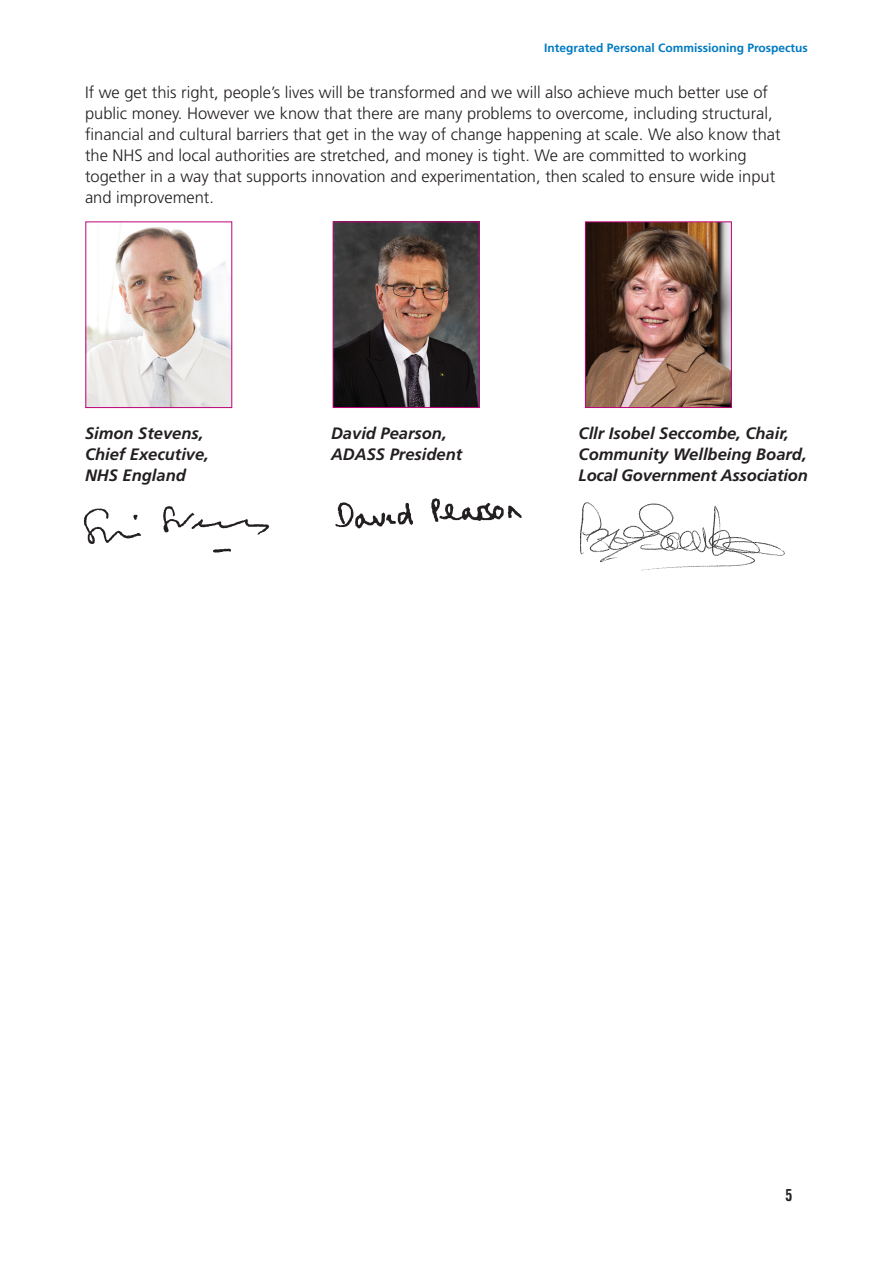
<style>
.page{position:relative;width:893px;height:1263px;background:#fff}
.page>*{position:absolute;margin:0;border:0;box-sizing:border-box;transform-origin:0 0}
.t1{font:300 16.5px/21px "Frutiger";color:#231f20}
.t2{font:italic 700 16.5px "Frutiger";color:#231f20}
.t3{font:700 16.5px "Sini";color:#231f20}
.t4{font:700 12px "Frutiger";color:#007ac2}
</style>
<div class="page">
<img style="left:335px;top:223px;width:142px;height:183px">
<div style="left:333px;top:221px;width:146px;height:187px;border:1px solid #bf027a"></div>
<img style="left:587px;top:223px;width:143px;height:183px">
<div style="left:585px;top:221px;width:147px;height:187px;border:1px solid #bf027a"></div>
<img style="left:87px;top:223px;width:143px;height:183px">
<img style="left:335px;top:498px;width:187px;height:31px">
<img style="left:580px;top:502px;width:205px;height:69px">
<img style="left:83px;top:506px;width:187px;height:47px">
<p class="t4" style="left:544px;top:41px;width:265px">Integrated Personal Commissioning Prospectus</p>
<p class="t1" style="left:85px;top:82px;width:697px">If we get this right, people’s lives will be transformed and we will also achieve much better use of public money. However we know that there are many problems to overcome, including structural, financial and cultural barriers that get in the way of change happening at scale. We also know that the NHS and local authorities are stretched, and money is tight. We are committed to working together in a way that supports innovation and experimentation, then scaled to ensure wide input and improvement.</p>
<p class="t2" style="left:85px;top:423px;width:120px">Simon Stevens,</p>
<p class="t2" style="left:331px;top:423px;width:117px">David Pearson,</p>
<p class="t2" style="left:579px;top:423px;width:212px">Cllr Isobel Seccombe, Chair,</p>
<p class="t2" style="left:85px;top:444px;width:125px">Chief Executive,</p>
<p class="t2" style="left:331px;top:444px;width:133px">ADASS President</p>
<p class="t2" style="left:579px;top:444px;width:230px">Community Wellbeing Board,</p>
<p class="t2" style="left:85px;top:465px;width:102px">NHS England</p>
<p class="t2" style="left:579px;top:465px;width:231px">Local Government Association</p>
<p class="t3" style="left:785px;top:1184px;width:9px">5</p>
</div>
